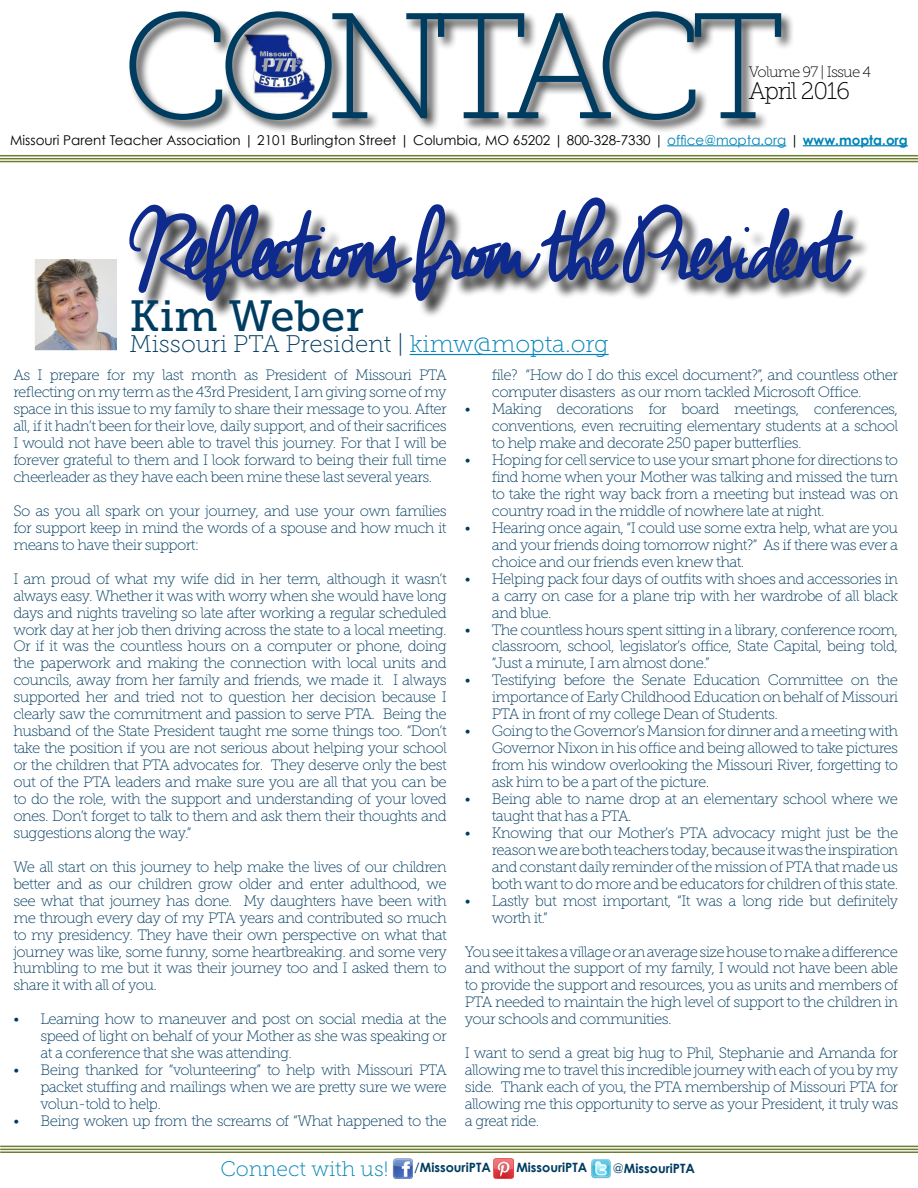
<style>
.page{position:relative;width:918px;height:1188px;background:#fff}
.page>*{position:absolute;margin:0;border:0;box-sizing:border-box;transform-origin:0 0}
.t1{font:150px "Museo Slab 100";letter-spacing:-.105em;color:#003c60}
.t2{font:120px "Cheddar Jack";letter-spacing:-.09em;color:#0e2a8d}
.t3{font:43.5px "Museo Slab 500";color:#003c60}
.t4{font:24px "Museo Slab 100";color:#003c60}
.t5{font:24px "Museo Slab 100";letter-spacing:-.05em;color:#000}
.t6{font:21px "Museo Slab 100";color:#0084b6}
.t7{font:15px/17px "Museo Slab 100";letter-spacing:-.04em;color:#003c60;text-align:justify}
.t8{font:15px "Museo Slab 100";letter-spacing:-.05em;color:#000}
.t9{font:13.5px "Century Gothic";color:#000}
.t10{font:700 12.9px "Century Gothic";color:#003c60}
.s1{color:#0084b6}
.s2{font-weight:700;color:#0084b6}
.s3{font-weight:400}
</style>
<div class="page">
<hr style="left:667px;top:145px;width:119px;height:1px;background:#0084b6">
<hr style="left:803px;top:145px;width:105px;height:1px;background:#0084b6">
<div style="left:132px;top:200px;width:739px;height:119px;background:#000;opacity:.75"></div>
<hr style="left:0;top:1149px;width:918px;height:1px;background:#6c7e2c">
<hr style="left:0;top:1151px;width:918px;height:2px;background:#6c7e2c">
<hr style="left:0;top:1146px;width:918px;height:1px;background:#6c7e2c">
<hr style="left:0;top:158px;width:918px;height:1px;background:#6c7e2c">
<hr style="left:0;top:161px;width:918px;height:1px;background:#6c7e2c">
<hr style="left:0;top:155px;width:918px;height:1px;background:#6c7e2c">
<div style="left:128px;top:10px;width:667px;height:124px;background:#000;opacity:.75"></div>
<hr style="left:410px;top:354px;width:199px;height:1px;background:#0084b6">
<img style="left:393px;top:1158px;width:20px;height:21px">
<img style="left:591px;top:1159px;width:20px;height:20px">
<img style="left:494px;top:1159px;width:19px;height:19px">
<img style="left:36px;top:260px;width:80px;height:89px">
<div style="left:29px;top:253px;width:94px;height:103px;border:6px solid #fff"></div>
<h1 class="t1" style="left:121px;top:-14px;width:667px">CONTACT</h1>
<p class="t8" style="left:749px;top:64px;width:124px">Volume 97 | Issue 4</p>
<h3 class="t5" style="left:749px;top:78px;width:103px">April 2016</h3>
<p class="t9" style="left:10px;top:131px;width:899px">Missouri Parent Teacher Association | 2101 Burlington Street | Columbia, MO 65202 | 800-328-7330 | <span class="s1">office@mopta.org</span> | <span class="s2">www.mopta.org</span></p>
<h2 class="t2" style="left:130px;top:180px;width:728px">Reflections from the President</h2>
<h3 class="t3" style="left:130px;top:292px;width:236px">Kim Weber</h3>
<h3 class="t4" style="left:130px;top:331px;width:481px">Missouri PTA President | <span class="s1">kimw@mopta.org</span></h3>
<p class="t7" style="left:13px;top:367px;width:435px">As I prepare for my last month as President of Missouri PTA reflecting on my term as the 43rd President, I am giving some of my space in this issue to my family to share their message to you. After all, if it hadn’t been for their love, daily support, and of their sacrifices I would not have been able to travel this journey. For that I will be forever grateful to them and I look forward to being their full time cheerleader as they have each been mine these last several years.</p>
<p class="t7" style="left:13px;top:502px;width:435px">So as you all spark on your journey, and use your own families for support keep in mind the words of a spouse and how much it means to have their support:</p>
<p class="t7" style="left:13px;top:570px;width:435px">I am proud of what my wife did in her term, although it wasn’t always easy. Whether it was with worry when she would have long days and nights traveling so late after working a regular scheduled work day at her job then driving across the state to a local meeting.<br>Or if it was the countless hours on a computer or phone, doing the paperwork and making the connection with local units and councils, away from her family and friends, we made it. I always supported her and tried not to question her decision because I clearly saw the commitment and passion to serve PTA. Being the husband of the State President taught me some things too. “Don’t take the position if you are not serious about helping your school or the children that PTA advocates for. They deserve only the best out of the PTA leaders and make sure you are all that you can be to do the role, with the support and understanding of your loved ones. Don’t forget to talk to them and ask them their thoughts and suggestions along the way.”</p>
<p class="t7" style="left:13px;top:858px;width:435px">We all start on this journey to help make the lives of our children better and as our children grow older and enter adulthood, we see what that journey has done. My daughters have been with me through every day of my PTA years and contributed so much to my presidency. They have their own perspective on what that journey was like, some funny, some heartbreaking. and some very humbling to me but it was their journey too and I asked them to share it with all of you.</p>
<p class="t7" style="left:40px;top:1011px;width:408px;text-indent:-27px">• Learning how to maneuver and post on social media at the speed of light on behalf of your Mother as she was speaking or at a conference that she was attending.</p>
<p class="t7" style="left:40px;top:1062px;width:408px;text-indent:-27px">• Being thanked for “volunteering” to help with Missouri PTA packet stuffing and mailings when we are pretty sure we were volun-told to help.</p>
<p class="t7" style="left:13px;top:1113px;width:435px">• Being woken up from the screams of “What happened to the</p>
<p class="t7" style="left:492px;top:367px;width:408px">file? “How do I do this excel document?”, and countless other computer disasters as our mom tackled Microsoft Office.</p>
<p class="t7" style="left:492px;top:401px;width:408px;text-indent:-27px">• Making decorations for board meetings, conferences, conventions, even recruiting elementary students at a school to help make and decorate 250 paper butterflies.</p>
<p class="t7" style="left:492px;top:451px;width:408px;text-indent:-27px">• Hoping for cell service to use your smart phone for directions to find home when your Mother was talking and missed the turn to take the right way back from a meeting but instead was on country road in the middle of nowhere late at night.</p>
<p class="t7" style="left:492px;top:519px;width:408px;text-indent:-27px">• Hearing once again, “I could use some extra help, what are you and your friends doing tomorrow night?” As if there was ever a choice and our friends even knew that.</p>
<p class="t7" style="left:492px;top:570px;width:408px;text-indent:-27px">• Helping pack four days of outfits with shoes and accessories in a carry on case for a plane trip with her wardrobe of all black and blue.</p>
<p class="t7" style="left:492px;top:621px;width:408px;text-indent:-27px">• The countless hours spent sitting in a library, conference room, classroom, school, legislator’s office, State Capital, being told, “Just a minute, I am almost done.”</p>
<p class="t7" style="left:492px;top:672px;width:408px;text-indent:-27px">• Testifying before the Senate Education Committee on the importance of Early Childhood Education on behalf of Missouri PTA in front of my college Dean of Students.</p>
<p class="t7" style="left:492px;top:723px;width:408px;text-indent:-27px">• Going to the Governor’s Mansion for dinner and a meeting with Governor Nixon in his office and being allowed to take pictures from his window overlooking the Missouri River, forgetting to ask him to be a part of the picture.</p>
<p class="t7" style="left:492px;top:790px;width:408px;text-indent:-27px">• Being able to name drop at an elementary school where we taught that has a PTA.</p>
<p class="t7" style="left:492px;top:824px;width:408px;text-indent:-27px">• Knowing that our Mother’s PTA advocacy might just be the reason we are both teachers today, because it was the inspiration and constant daily reminder of the mission of PTA that made us both want to do more and be educators for children of this state.</p>
<p class="t7" style="left:492px;top:892px;width:408px;text-indent:-27px">• Lastly but most important, “It was a long ride but definitely worth it.”</p>
<p class="t7" style="left:465px;top:943px;width:435px">You see it takes a village or an average size house to make a difference and without the support of my family, I would not have been able to provide the support and resources, you as units and members of PTA needed to maintain the high level of support to the children in your schools and communities.</p>
<p class="t7" style="left:465px;top:1045px;width:435px">I want to send a great big hug to Phil, Stephanie and Amanda for allowing me to travel this incredible journey with each of you by my side. Thank each of you, the PTA membership of Missouri PTA for allowing me this opportunity to serve as your President, it truly was a great ride.</p>
<h3 class="t6" style="left:220px;top:1158px;width:272px">Connect with us! <sup>/</sup><sup>MissouriPTA</sup></h3>
<p class="t10" style="left:516px;top:1159px;width:72px">MissouriPTA</p>
<p class="t10" style="left:613px;top:1160px;width:84px"><span class="s3">@</span>MissouriPTA</p>
</div>
